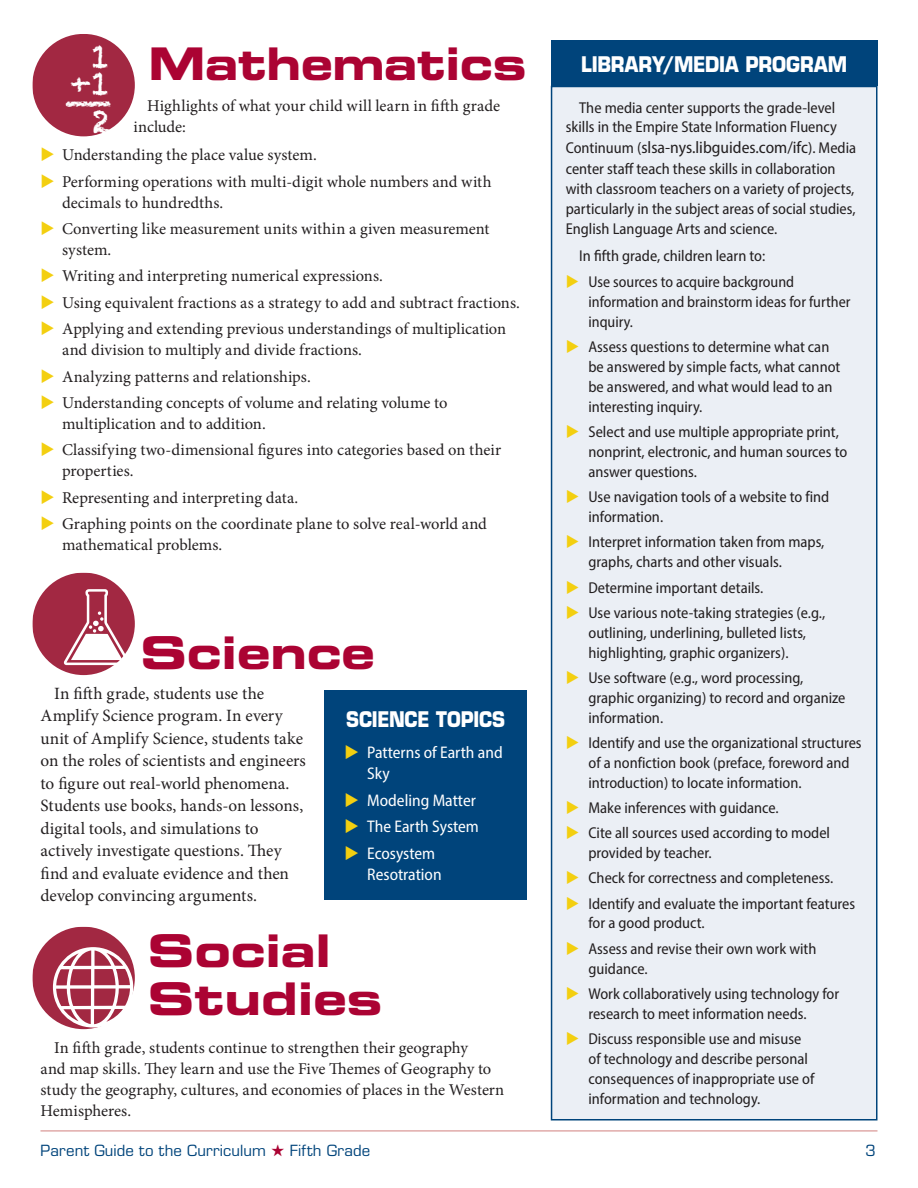
<style>
.page{position:relative;width:918px;height:1188px;background:#fff}
.page>*{position:absolute;margin:0;border:0;box-sizing:border-box;transform-origin:0 0}
.t1{font:45px/48px "Eurostile LT Std Bold Ex 2";color:#ab0333}
.t2{font:45px "Eurostile LT Std Bold Ex 2";color:#ab0333;scale:.95 1}
.t3{font:32.4px/32.4px "Chalkduster";color:#fff;text-align:right}
.t4{font:700 21px "Eurostile LT Std";letter-spacing:-.01em;color:#fff;scale:.88 1}
.t5{font:700 21px "Eurostile LT Std";letter-spacing:-.01em;color:#fff;scale:.86 1}
.Body_Copy{font:17.25px/22.5px "Minion Pro";letter-spacing:-.005em;color:#231f20}
.t6{font:semi-condensed 16.8px/21px "Myriad Pro";color:#fff}
.Sidebar_Body{font:semi-condensed 16.8px "Myriad Pro";color:#231f20}
.Body_Copy-2{font:16.5px/21px "Minion Pro";color:#231f20}
.Sidebar_Body-2{font:semi-condensed 15.75px/19.8px "Myriad Pro";color:#231f20}
.t7{font:15px "Eurostile LT Std";letter-spacing:.01em;color:#00447b}
.s1{color:#f3cf10}
.s2{font-size:15.75px}
.s3{color:#ab0333}
</style>
<div class="page">
<hr style="left:40px;top:1131px;width:838px;height:1px;background:#d1817f">
<svg style="left:32px;top:34px;width:103px;height:102px"></svg>
<div style="left:551px;top:40px;width:327px;height:46px;background:#00447b"></div>
<div style="left:552px;top:86px;width:325px;height:1034px;background:#ebeff5"></div>
<div style="left:551px;top:86px;width:327px;height:1034px;border:2px solid #00447b"></div>
<svg style="left:32px;top:573px;width:103px;height:102px"></svg>
<div style="left:324px;top:691px;width:203px;height:209px;background:#00447b"></div>
<svg style="left:32px;top:927px;width:103px;height:102px"></svg>
<p class="t3" style="left:91px;top:41px;width:21px">1</p>
<p class="t2" style="left:148px;top:32px;width:400px">Mathematics</p>
<p class="t3" style="left:66px;top:73px;width:46px">__<br>2</p>
<p class="Body_Copy-2" style="left:134px;top:96px;width:368px;text-indent:14px">Highlights of what your child will learn in fifth grade include:</p>
<p class="Body_Copy-2" style="left:40px;top:144px;width:278px"><span class="s1">◆</span> Understanding the place value system.</p>
<p class="Body_Copy-2" style="left:62px;top:171px;width:431px;text-indent:-22px"><span class="s1">◆</span> Performing operations with multi-digit whole numbers and with decimals to hundredths.</p>
<p class="Body_Copy-2" style="left:62px;top:218px;width:429px;text-indent:-22px"><span class="s1">◆</span> Converting like measurement units within a given measurement system.</p>
<p class="Body_Copy-2" style="left:40px;top:266px;width:344px"><span class="s1">◆</span> Writing and interpreting numerical expressions.</p>
<p class="Body_Copy-2" style="left:40px;top:292px;width:481px"><span class="s1">◆</span> Using equivalent fractions as a strategy to add and subtract fractions.</p>
<p class="Body_Copy-2" style="left:62px;top:318px;width:446px;text-indent:-22px"><span class="s1">◆</span> Applying and extending previous understandings of multiplication and division to multiply and divide fractions.</p>
<p class="Body_Copy-2" style="left:40px;top:366px;width:272px"><span class="s1">◆</span> Analyzing patterns and relationships.</p>
<p class="Body_Copy-2" style="left:62px;top:392px;width:387px;text-indent:-22px"><span class="s1">◆</span> Understanding concepts of volume and relating volume to multiplication and to addition.</p>
<p class="Body_Copy-2" style="left:62px;top:440px;width:441px;text-indent:-22px"><span class="s1">◆</span> Classifying two-dimensional figures into categories based on their properties.</p>
<p class="Body_Copy-2" style="left:40px;top:487px;width:259px"><span class="s1">◆</span> Representing and interpreting data.</p>
<p class="Body_Copy-2" style="left:62px;top:513px;width:426px;text-indent:-22px"><span class="s1">◆</span> Graphing points on the coordinate plane to solve real-world and mathematical problems.</p>
<p class="t3" style="left:70px;top:68px;width:41px">+1</p>
<p class="t1" style="left:140px;top:628px;width:236px">Science</p>
<p class="Body_Copy" style="left:40px;top:682px;width:267px;text-indent:14px">In fifth grade, students use the Amplify Science program. In every unit of Amplify Science, students take on the roles of scientists and engineers to figure out real-world phenomena.<br>Students use books, hands-on lessons, digital tools, and simulations to actively investigate questions. They find and evaluate evidence and then develop convincing arguments.</p>
<p class="t5" style="left:346px;top:707px;width:186px">SCIENCE TOPICS</p>
<p class="t6" style="left:367px;top:742px;width:137px;text-indent:-23px"><span class="s1">◆</span> Patterns of Earth and<br>Sky</p>
<p class="t6" style="left:345px;top:789px;width:133px"><span class="s1">◆</span> Modeling Matter</p>
<p class="t6" style="left:345px;top:816px;width:136px"><span class="s1">◆</span> The Earth System</p>
<p class="t6" style="left:367px;top:842px;width:76px;text-indent:-23px"><span class="s1">◆</span> Ecosystem<br>Resotration</p>
<p class="t1" style="left:148px;top:926px;width:236px">Social<br>Studies</p>
<p class="Body_Copy-2" style="left:40px;top:1037px;width:465px;text-indent:14px">In fifth grade, students continue to strengthen their geography<br>and map skills. They learn and use the Five Themes of Geography to study the geography, cultures, and economies of places in the Western Hemispheres.</p>
<p class="t4" style="left:581px;top:51px;width:304px">LIBRARY/MEDIA PROGRAM</p>
<p class="Sidebar_Body-2" style="left:566px;top:97px;width:273px;text-align:right">The media center supports the grade-level skills in the Empire State Information Fluency</p>
<p class="Sidebar_Body" style="left:566px;top:138px;width:292px"><span class="s2">Continuum (</span>slsa-nys.libguides.com/ifc<span class="s2">). Media</span></p>
<p class="Sidebar_Body-2" style="left:566px;top:159px;width:291px">center staff teach these skills in collaboration with classroom teachers on a variety of projects, particularly in the subject areas of social studies, English Language Arts and science.</p>
<p class="Sidebar_Body-2" style="left:579px;top:245px;width:187px">In fifth grade, children learn to:</p>
<p class="Sidebar_Body-2" style="left:588px;top:272px;width:264px;text-indent:-23px"><span class="s1">◆</span> Use sources to acquire background information and brainstorm ideas for further inquiry.</p>
<p class="Sidebar_Body-2" style="left:588px;top:337px;width:253px;text-indent:-23px"><span class="s1">◆</span> Assess questions to determine what can be answered by simple facts, what cannot be answered, and what would lead to an interesting inquiry.</p>
<p class="Sidebar_Body-2" style="left:588px;top:422px;width:260px;text-indent:-23px"><span class="s1">◆</span> Select and use multiple appropriate print, nonprint, electronic, and human sources to answer questions.</p>
<p class="Sidebar_Body-2" style="left:588px;top:487px;width:242px;text-indent:-23px"><span class="s1">◆</span> Use navigation tools of a website to find information.</p>
<p class="Sidebar_Body-2" style="left:588px;top:532px;width:238px;text-indent:-23px"><span class="s1">◆</span> Interpret information taken from maps, graphs, charts and other visuals.</p>
<p class="Sidebar_Body-2" style="left:566px;top:577px;width:199px"><span class="s1">◆</span> Determine important details.</p>
<p class="Sidebar_Body-2" style="left:588px;top:602px;width:238px;text-indent:-23px"><span class="s1">◆</span> Use various note-taking strategies (e.g., outlining, underlining, bulleted lists, highlighting, graphic organizers).</p>
<p class="Sidebar_Body-2" style="left:588px;top:667px;width:259px;text-indent:-23px"><span class="s1">◆</span> Use software (e.g., word processing, graphic organizing) to record and organize information.</p>
<p class="Sidebar_Body-2" style="left:588px;top:732px;width:275px;text-indent:-23px"><span class="s1">◆</span> Identify and use the organizational structures of a nonfiction book (preface, foreword and introduction) to locate information.</p>
<p class="Sidebar_Body-2" style="left:566px;top:798px;width:215px"><span class="s1">◆</span> Make inferences with guidance.</p>
<p class="Sidebar_Body-2" style="left:588px;top:823px;width:243px;text-indent:-23px"><span class="s1">◆</span> Cite all sources used according to model provided by teacher.</p>
<p class="Sidebar_Body-2" style="left:566px;top:868px;width:269px"><span class="s1">◆</span> Check for correctness and completeness.</p>
<p class="Sidebar_Body-2" style="left:588px;top:893px;width:268px;text-indent:-23px"><span class="s1">◆</span> Identify and evaluate the important features for a good product.</p>
<p class="Sidebar_Body-2" style="left:588px;top:938px;width:230px;text-indent:-23px"><span class="s1">◆</span> Assess and revise their own work with guidance.</p>
<p class="Sidebar_Body-2" style="left:588px;top:984px;width:252px;text-indent:-23px"><span class="s1">◆</span> Work collaboratively using technology for research to meet information needs.</p>
<p class="Sidebar_Body-2" style="left:588px;top:1029px;width:227px;text-indent:-23px"><span class="s1">◆</span> Discuss responsible use and misuse of technology and describe personal consequences of inappropriate use of information and technology.</p>
<p class="t7" style="left:40px;top:1141px;width:331px">Parent Guide to the Curriculum <span class="s3">★</span> Fifth Grade</p>
<p class="t7" style="left:866px;top:1141px;width:12px">3</p>
</div>
